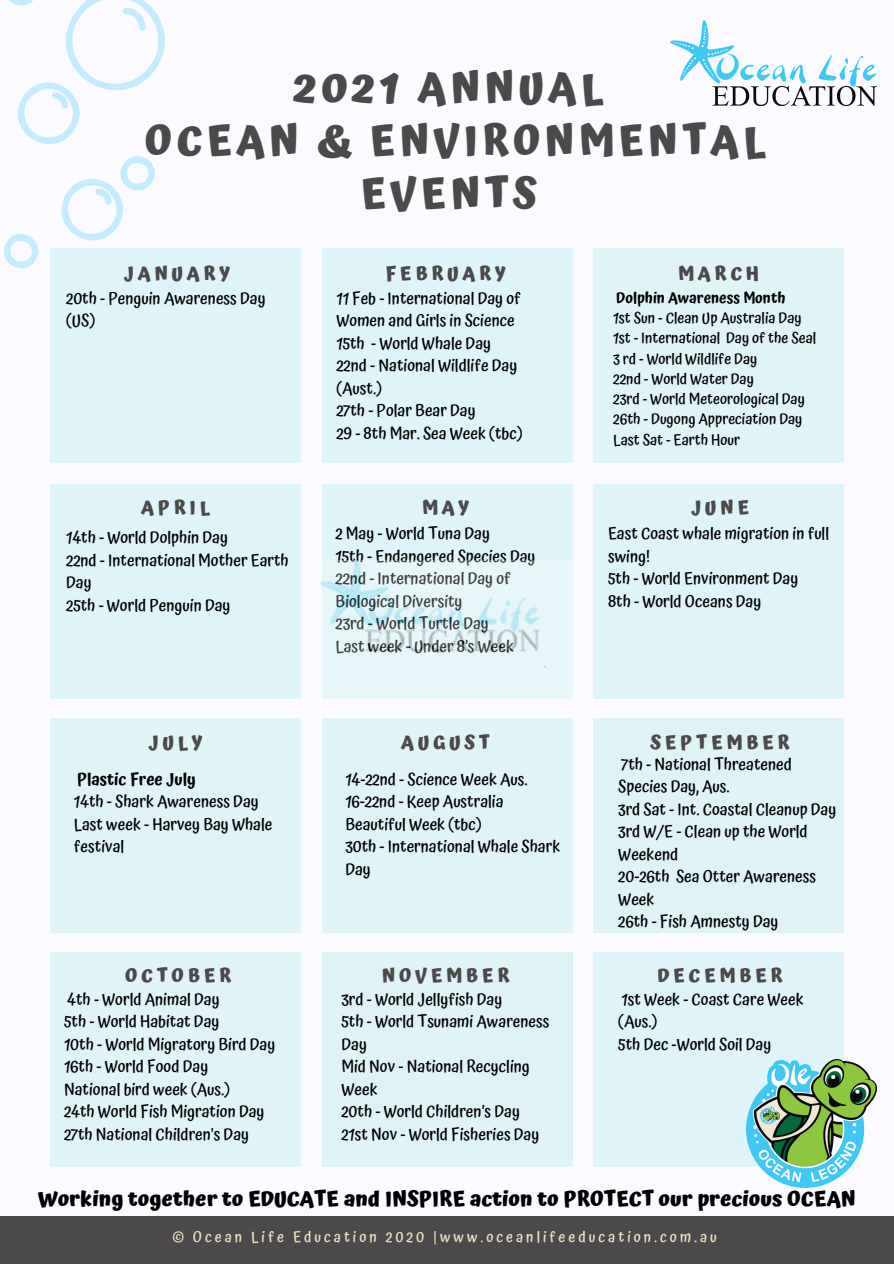
<style>
.page{position:relative;width:894px;height:1264px;background:#fff}
.page>*{position:absolute;margin:0;border:0;box-sizing:border-box;transform-origin:0 0}
.t1{font:700 42px/52.9px "Atma";letter-spacing:.1em;color:#4b4949;text-align:center}
.t2{font:700 21px "Atma";color:#000}
.t3{font:700 19.05px "Atma";letter-spacing:.2em;color:#4b4949}
.t4{font:500 16.5px/22.5px "Atma";color:#000}
.t5{font:600 16.5px "Atma";color:#000}
.t6{font:500 15px/20.2px "Atma";color:#000}
.t7{font:500 15px "Atma";letter-spacing:.2em;color:#f1e0c5}
.t8{font:600 15px "Atma";color:#000}
</style>
<div class="page">
<div style="left:0;top:0;width:893px;height:1263px;background:#fafaff"></div>
<div style="left:51px;top:248px;width:250px;height:214px;background:#dff4f8"></div>
<div style="left:322px;top:248px;width:250px;height:214px;background:#dff4f8"></div>
<div style="left:593px;top:248px;width:250px;height:214px;background:#e0f4f8"></div>
<div style="left:51px;top:484px;width:250px;height:214px;background:#dff4f8"></div>
<div style="left:322px;top:484px;width:250px;height:214px;background:#dff4f8"></div>
<div style="left:593px;top:484px;width:250px;height:214px;background:#dff4f8"></div>
<div style="left:51px;top:718px;width:250px;height:214px;background:#e0f4f8"></div>
<div style="left:322px;top:718px;width:250px;height:214px;background:#e0f4f8"></div>
<div style="left:593px;top:718px;width:250px;height:214px;background:#dff3f7"></div>
<div style="left:322px;top:952px;width:250px;height:214px;background:#dff3f7"></div>
<div style="left:593px;top:952px;width:250px;height:214px;background:#dff4f8"></div>
<div style="left:0;top:1216px;width:893px;height:47px;background:#4b4949"></div>
<img style="left:670px;top:21px;width:206px;height:84px">
<img style="left:746px;top:1059px;width:129px;height:128px">
<div style="left:50px;top:952px;width:250px;height:214px;background:#e0f4f8"></div>
<svg style="left:61px;top:156px;width:94px;height:85px"></svg>
<svg style="left:4px;top:234px;width:35px;height:35px"></svg>
<svg style="left:9px;top:0;width:156px;height:144px"></svg>
<img style="left:320px;top:560px;width:253px;height:139px">
<h1 class="t1" style="left:145px;top:61px;width:622px">2021 ANNUAL<br>OCEAN &amp; ENVIRONMENTAL<br>EVENTS</h1>
<p class="t3" style="left:124px;top:262px;width:108px">JANUARY</p>
<p class="t3" style="left:385px;top:262px;width:122px">FEBRUARY</p>
<p class="t3" style="left:678px;top:262px;width:82px">MARCH</p>
<p class="t4" style="left:66px;top:287px;width:201px">20th - Penguin Awareness Day (US)</p>
<p class="t4" style="left:336px;top:287px;width:188px">11 Feb - International Day of<br>Women and Girls in Science<br>15th - World Whale Day<br>22nd - National Wildlife Day (Aust.)<br>27th - Polar Bear Day<br>29 - 8th Mar. Sea Week (tbc)</p>
<p class="t8" style="left:616px;top:289px;width:171px">Dolphin Awareness Month</p>
<p class="t6" style="left:613px;top:308px;width:204px">1st Sun - Clean Up Australia Day<br>1st - International Day of the Seal<br>3 rd - World Wildlife Day<br>22nd - World Water Day<br>23rd - World Meteorological Day<br>26th - Dugong Appreciation Day<br>Last Sat - Earth Hour</p>
<p class="t3" style="left:141px;top:496px;width:70px">APRIL</p>
<p class="t3" style="left:422px;top:496px;width:48px">MAY</p>
<p class="t3" style="left:690px;top:496px;width:60px">JUNE</p>
<p class="t4" style="left:66px;top:526px;width:224px">14th - World Dolphin Day<br>22nd - International Mother Earth<br>Day<br>25th - World Penguin Day</p>
<p class="t4" style="left:335px;top:522px;width:201px">2 May - World Tuna Day<br>15th - Endangered Species Day<br>22nd - International Day of<br>Biological Diversity<br>23rd - World Turtle Day<br>Last week - Under 8’s Week</p>
<p class="t4" style="left:608px;top:522px;width:222px">East Coast whale migration in full swing!<br>5th - World Environment Day<br>8th - World Oceans Day</p>
<p class="t3" style="left:148px;top:731px;width:55px">JULY</p>
<p class="t3" style="left:401px;top:731px;width:90px">AUGUST</p>
<p class="t3" style="left:650px;top:731px;width:140px">SEPTEMBER</p>
<p class="t5" style="left:77px;top:769px;width:120px">Plastic Free July</p>
<p class="t4" style="left:74px;top:790px;width:200px">14th - Shark Awareness Day<br>Last week - Harvey Bay Whale festival</p>
<p class="t4" style="left:345px;top:767px;width:216px">14-22nd - Science Week Aus.<br>16-22nd - Keep Australia<br>Beautiful Week (tbc)<br>30th - International Whale Shark<br>Day</p>
<p class="t4" style="left:618px;top:752px;width:219px">7th - National Threatened<br>Species Day, Aus.<br>3rd Sat - Int. Coastal Cleanup Day<br>3rd W/E - Clean up the World<br>Weekend<br>20-26th Sea Otter Awareness<br>Week<br>26th - Fish Amnesty Day</p>
<p class="t3" style="left:125px;top:964px;width:108px">OCTOBER</p>
<p class="t4" style="left:64px;top:987px;width:213px">4th - World Animal Day<br>5th - World Habitat Day<br>10th - World Migratory Bird Day<br>16th - World Food Day<br>National bird week (Aus.)<br>24th World Fish Migration Day<br>27th National Children's Day</p>
<p class="t4" style="left:341px;top:987px;width:209px">3rd - World Jellyfish Day<br>5th - World Tsunami Awareness<br>Day<br>Mid Nov - National Recycling<br>Week<br>20th - World Children’s Day<br>21st Nov - World Fisheries Day</p>
<p class="t4" style="left:618px;top:987px;width:187px">1st Week - Coast Care Week (Aus.)<br>5th Dec -World Soil Day</p>
<p class="t3" style="left:381px;top:964px;width:129px">NOVEMBER</p>
<p class="t3" style="left:657px;top:964px;width:127px">DECEMBER</p>
<p class="t2" style="left:38px;top:1186px;width:818px">Working together to EDUCATE and INSPIRE action to PROTECT our precious OCEAN</p>
<p class="t7" style="left:172px;top:1228px;width:546px">© Ocean Life Education 2020 |www.oceanlifeeducation.com.au</p>
</div>
